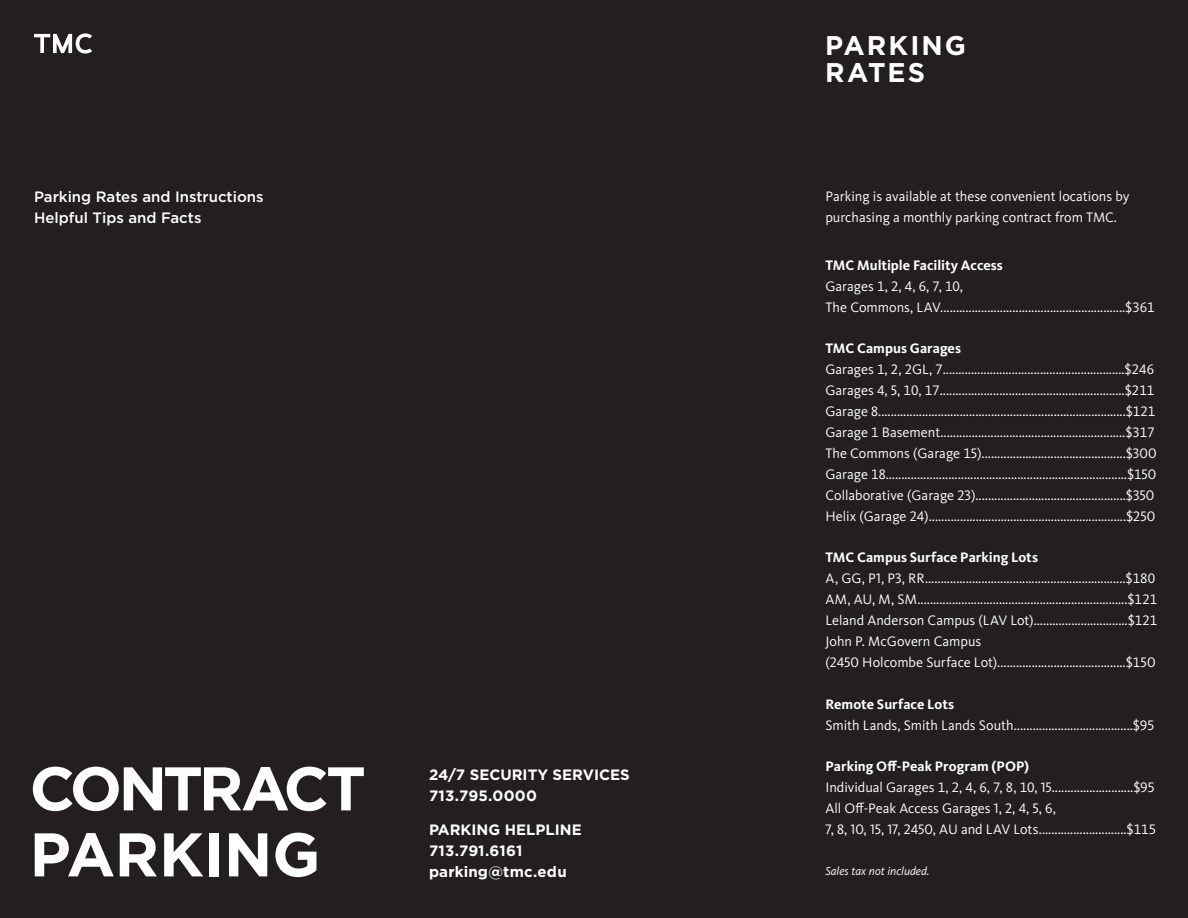
<style>
.page{position:relative;width:1188px;height:918px;background:#231f20}
.page>*{position:absolute;margin:0;border:0;box-sizing:border-box;transform-origin:0 0}
.t1{font:700 61.5px/66px "Gotham";letter-spacing:-.045em;color:#fff}
.t2{font:700 27px "Gotham";letter-spacing:.075em;color:#fff}
.t3{font:700 15px "Gotham";color:#fff}
.t4{font:500 15px "Gotham";color:#fff}
.t5{font:14.25px/21px "Kievit OT";color:#fff}
.t6{font:700 14.25px "Kievit OT";color:#fff}
.t7{font:italic 12px "Kievit OT";color:#fff}
</style>
<div class="page">
<svg style="left:34px;top:33px;width:58px;height:21px"></svg>
<p class="t4" style="left:34px;top:187px;width:231px">Parking Rates and Instructions</p>
<p class="t4" style="left:34px;top:208px;width:169px">Helpful Tips and Facts</p>
<p class="t1" style="left:30px;top:755px;width:338px">CONTRACT<br>PARKING</p>
<p class="t3" style="left:429px;top:764px;width:202px">24/7 SECURITY SERVICES</p>
<p class="t3" style="left:429px;top:785px;width:110px">713.795.0000</p>
<p class="t3" style="left:429px;top:820px;width:154px">PARKING HELPLINE</p>
<p class="t3" style="left:429px;top:841px;width:95px">713.791.6161</p>
<p class="t3" style="left:429px;top:862px;width:139px">parking@tmc.edu</p>
<p class="t2" style="left:825px;top:28px;width:143px">PARKING</p>
<p class="t2" style="left:825px;top:55px;width:102px">RATES</p>
<p class="t5" style="left:825px;top:186px;width:306px">Parking is available at these convenient locations by purchasing a monthly parking contract from TMC.</p>
<p class="t6" style="left:825px;top:257px;width:179px">TMC Multiple Facility Access</p>
<p class="t5" style="left:825px;top:276px;width:139px">Garages 1, 2, 4, 6, 7, 10,</p>
<p class="t5" style="left:825px;top:297px;width:331px">The Commons, LAV...........................................................$361</p>
<p class="t6" style="left:825px;top:340px;width:137px">TMC Campus Garages</p>
<p class="t5" style="left:825px;top:359px;width:330px">Garages 1, 2, 2GL, 7..........................................................$246</p>
<p class="t5" style="left:825px;top:380px;width:330px">Garages 4, 5, 10, 17...........................................................$211</p>
<p class="t5" style="left:825px;top:401px;width:331px">Garage 8...............................................................................$121</p>
<p class="t5" style="left:825px;top:422px;width:331px">Garage 1 Basement...........................................................$317</p>
<p class="t5" style="left:825px;top:443px;width:333px">The Commons (Garage 15)..............................................$300</p>
<p class="t5" style="left:825px;top:464px;width:333px">Garage 18.............................................................................$150</p>
<p class="t5" style="left:825px;top:485px;width:331px">Collaborative (Garage 23)................................................$350<br>Helix (Garage 24)...............................................................$250</p>
<p class="t6" style="left:825px;top:549px;width:214px">TMC Campus Surface Parking Lots</p>
<p class="t5" style="left:825px;top:568px;width:331px">A, GG, P1, P3, RR................................................................$180</p>
<p class="t5" style="left:825px;top:589px;width:333px">AM, AU, M, SM...................................................................$121</p>
<p class="t5" style="left:825px;top:610px;width:333px">Leland Anderson Campus (LAV Lot)..............................$121</p>
<p class="t5" style="left:825px;top:631px;width:332px">John P. McGovern Campus<br>(2450 Holcombe Surface Lot).........................................$150</p>
<p class="t6" style="left:825px;top:695px;width:130px">Remote Surface Lots</p>
<p class="t5" style="left:825px;top:714px;width:331px">Smith Lands, Smith Lands South......................................$95</p>
<p class="t6" style="left:825px;top:758px;width:205px">Parking Off-Peak Program (POP)</p>
<p class="t5" style="left:825px;top:777px;width:331px">Individual Garages 1, 2, 4, 6, 7, 8, 10, 15..........................$95</p>
<p class="t5" style="left:825px;top:798px;width:232px">All Off-Peak Access Garages 1, 2, 4, 5, 6,</p>
<p class="t5" style="left:825px;top:819px;width:332px">7, 8, 10, 15, 17, 2450, AU and LAV Lots............................$115</p>
<p class="t7" style="left:825px;top:864px;width:106px">Sales tax not included.</p>
</div>
